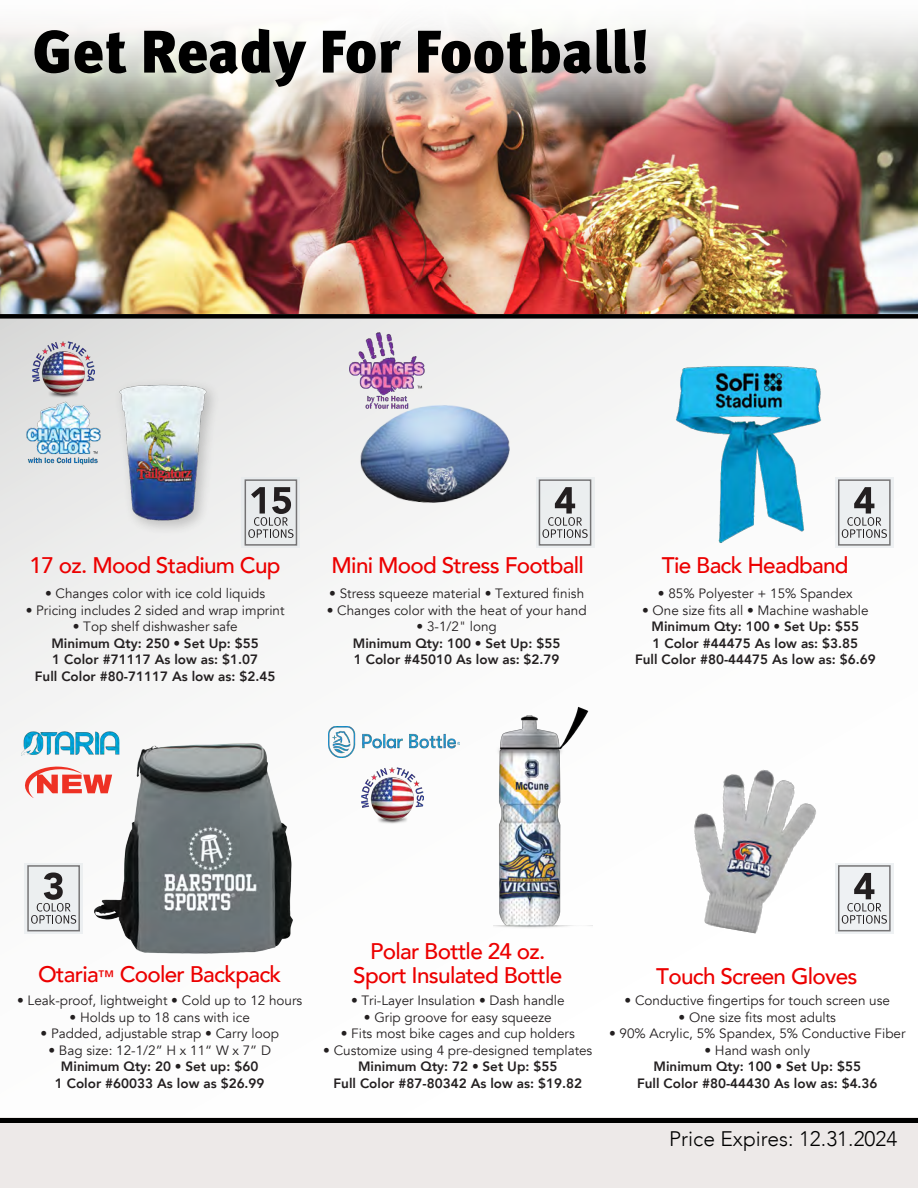
<style>
.page{position:relative;width:918px;height:1188px;background:#fff}
.page>*{position:absolute;margin:0;border:0;box-sizing:border-box;transform-origin:0 0}
.t1{font:900 60px "Meta Pro";color:#000}
.t2{font:500 22.5px/24px "Avenir";letter-spacing:-.03em;color:#ec0000;text-align:center}
.t3{font:300 21px "Avenir";color:#000}
.t4{font:800 13.5px/16.5px "Avenir";color:#231f20;text-align:center}
.t5{font:13.5px "Avenir";color:#231f20}
.s1{font-weight:400}
.s2{font-size:16.5px}
</style>
<div class="page">
<div style="left:0;top:308px;width:918px;height:880px;background:linear-gradient(to bottom,#efefef,#fff)"></div>
<div style="left:0;top:1117px;width:918px;height:71px;background:#ede9e8"></div>
<div style="left:0;top:1118px;width:918px;height:5px;background:#000"></div>
<img style="left:56px;top:698px;width:289px;height:289px">
<img style="left:361px;top:767px;width:62px;height:62px">
<img style="left:33px;top:342px;width:62px;height:46px">
<img style="left:494px;top:692px;width:99px;height:250px">
<img style="left:329px;top:727px;width:131px;height:30px">
<svg style="left:242px;top:477px;width:58px;height:71px;background:#d3d6d7"></svg>
<svg style="left:248px;top:487px;width:46px;height:51px;background:#adaeb0"></svg>
<svg style="left:536px;top:477px;width:58px;height:71px;background:#d3d5d7"></svg>
<svg style="left:542px;top:487px;width:46px;height:51px;background:#c1c2c3"></svg>
<svg style="left:835px;top:477px;width:59px;height:71px"></svg>
<svg style="left:849px;top:487px;width:38px;height:51px;background:#bcbdbf"></svg>
<svg style="left:24px;top:863px;width:59px;height:71px;background:#d5d8d9"></svg>
<svg style="left:31px;top:873px;width:45px;height:51px;background:#c1c2c3"></svg>
<svg style="left:845px;top:863px;width:49px;height:71px"></svg>
<svg style="left:845px;top:873px;width:42px;height:51px;background:#c0c1c3"></svg>
<img style="left:649px;top:753px;width:196px;height:196px">
<img style="left:649px;top:355px;width:200px;height:199px">
<img style="left:107px;top:533px;width:122px;height:8px">
<img style="left:79px;top:366px;width:167px;height:167px">
<img style="left:23px;top:388px;width:89px;height:89px">
<img style="left:345px;top:331px;width:86px;height:79px">
<img style="left:20px;top:732px;width:99px;height:23px">
<svg style="left:24px;top:767px;width:88px;height:31px"></svg>
<img style="left:0;top:128px;width:918px;height:186px">
<img style="left:0;top:24px;width:918px;height:104px">
<div style="left:0;top:314px;width:918px;height:5px;background:#000"></div>
<img style="left:347px;top:396px;width:174px;height:122px">
<h1 class="t1" style="left:32px;top:4px;width:619px">Get Ready For Football!</h1>
<h2 class="t2" style="left:30px;top:552px;width:253px">17 oz. Mood Stadium Cup</h2>
<h2 class="t2" style="left:662px;top:552px;width:188px">Tie Back Headband</h2>
<p class="t5" style="left:329px;top:586px;width:256px">• Stress squeeze material • Textured finish</p>
<p class="t5" style="left:327px;top:602px;width:261px">• Changes color with the heat of your hand</p>
<p class="t4" style="left:353px;top:618px;width:209px"><span class="s1">• 3-1/2" long<br></span>Minimum Qty: 100 <span class="s1">•</span> Set Up: $55<br>1 Color #45010 As low as: $2.79</p>
<h2 class="t2" style="left:332px;top:552px;width:254px">Mini Mood Stress Football</h2>
<p class="t5" style="left:658px;top:586px;width:196px">• 85% Polyester + 15% Spandex</p>
<p class="t4" style="left:635px;top:602px;width:242px"><span class="s1">• One size fits all • Machine washable<br></span>Minimum Qty: 100 <span class="s1">•</span> Set Up: $55<br>1 Color #44475 As low as: $3.85<br>Full Color #80-44475 As low as: $6.69</p>
<p class="t5" style="left:45px;top:586px;width:222px">• Changes color with ice cold liquids</p>
<p class="t5" style="left:26px;top:602px;width:260px">• Pricing includes 2 sided and wrap imprint</p>
<p class="t4" style="left:35px;top:618px;width:242px"><span class="s1">• Top shelf dishwasher safe<br></span>Minimum Qty: 250 <span class="s1">•</span> Set Up: $55<br>1 Color #71117 As low as: $1.07<br>Full Color #80-71117 As low as: $2.45</p>
<h2 class="t2" style="left:38px;top:961px;width:245px">Otaria<span class="s2">™</span> Cooler Backpack</h2>
<p class="t5" style="left:17px;top:992px;width:287px">• Leak-proof, lightweight • Cold up to 12 hours</p>
<p class="t5" style="left:70px;top:1009px;width:182px">• Holds up to 18 cans with ice</p>
<p class="t5" style="left:41px;top:1025px;width:240px">• Padded, adjustable strap • Carry loop</p>
<p class="t4" style="left:48px;top:1042px;width:224px"><span class="s1">• Bag size: 12-1/2” H x 11“ W x 7” D<br></span>Minimum Qty: 20 <span class="s1">•</span> Set up: $60<br>1 Color #60033 As low as $26.99</p>
<h2 class="t2" style="left:353px;top:938px;width:211px">Polar Bottle 24 oz.<br>Sport Insulated Bottle</h2>
<p class="t5" style="left:351px;top:992px;width:215px">• Tri-Layer Insulation • Dash handle</p>
<p class="t5" style="left:364px;top:1009px;width:189px">• Grip groove for easy squeeze</p>
<p class="t5" style="left:341px;top:1025px;width:236px">• Fits most bike cages and cup holders</p>
<p class="t4" style="left:323px;top:1042px;width:271px"><span class="s1">• Customize using 4 pre-designed templates<br></span>Minimum Qty: 72 <span class="s1">•</span> Set Up: $55<br>Full Color #87-80342 As low as: $19.82</p>
<h2 class="t2" style="left:656px;top:963px;width:203px">Touch Screen Gloves</h2>
<p class="t5" style="left:625px;top:992px;width:267px">• Conductive fingertips for touch screen use</p>
<p class="t5" style="left:679px;top:1009px;width:159px">• One size fits most adults</p>
<p class="t5" style="left:609px;top:1025px;width:298px">• 90% Acrylic, 5% Spandex, 5% Conductive Fiber</p>
<p class="t4" style="left:637px;top:1042px;width:242px"><span class="s1">• Hand wash only<br></span>Minimum Qty: 100 <span class="s1">•</span> Set Up: $55<br>Full Color #80-44430 As low as: $4.36</p>
<h3 class="t3" style="left:669px;top:1126px;width:230px">Price Expires: 12.31.2024</h3>
</div>
